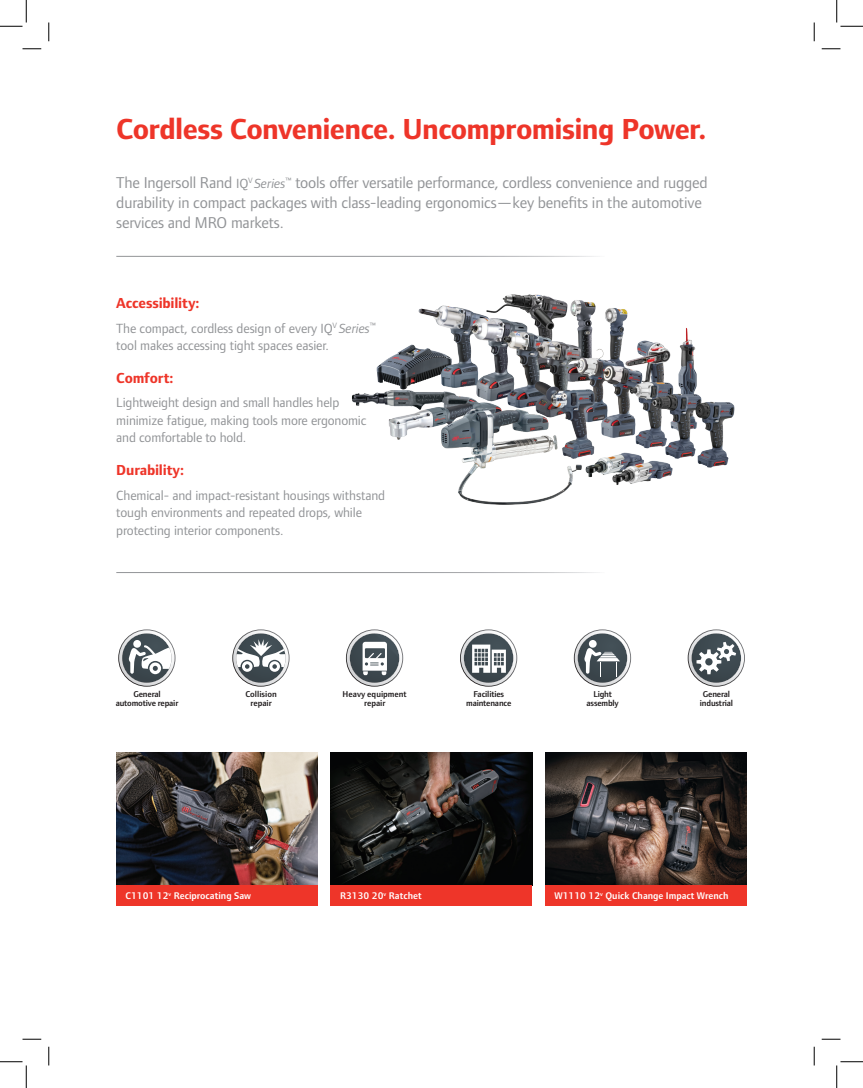
<style>
.page{position:relative;width:863px;height:1088px;background:#fff}
.page>*{position:absolute;margin:0;border:0;box-sizing:border-box;transform-origin:0 0}
.ChartBody{font:700 30px "Foundry Form Sans";letter-spacing:-.02em;color:#ee3529}
.ChartBody-2{font:16.25px/20px "Foundry Form Sans";letter-spacing:-.01em;color:#919396}
.ChartBody-3{font:700 15px "Foundry Form Sans";letter-spacing:-.015em;color:#ee3529}
.ChartBody-4{font:13.75px/17.5px "Foundry Form Sans";letter-spacing:-.01em;color:#919396}
.t1{font:600 10px "Foundry Form Sans";color:#fff}
.ChartBody-5{font:600 8.75px/8.8px "Foundry Form Sans";letter-spacing:-.02em;color:#231f20;text-align:center}
.ChartBody-6{font:600 8.75px/8.8px "Foundry Form Sans";color:#231f20;text-align:center}
.s1{font-size:13.75px}
.s2{font-style:italic;font-size:13.75px}
.s3{font-style:italic}
</style>
<div class="page">
<img style="left:116px;top:752px;width:201px;height:133px">
<img style="left:545px;top:752px;width:201px;height:133px">
<svg style="left:346px;top:629px;width:57px;height:57px"></svg>
<svg style="left:460px;top:629px;width:57px;height:57px"></svg>
<svg style="left:574px;top:629px;width:57px;height:57px"></svg>
<svg style="left:687px;top:629px;width:58px;height:57px"></svg>
<svg style="left:118px;top:629px;width:57px;height:57px"></svg>
<svg style="left:232px;top:629px;width:57px;height:57px"></svg>
<img style="left:352px;top:294px;width:383px;height:211px">
<img style="left:331px;top:752px;width:201px;height:133px">
<div style="left:116px;top:885px;width:201px;height:21px;background:#ee3529"></div>
<div style="left:331px;top:885px;width:201px;height:21px;background:#ee3529"></div>
<div style="left:545px;top:885px;width:201px;height:21px;background:#ee3529"></div>
<svg style="left:22px;top:48px;width:19px;height:2px"></svg>
<svg style="left:821px;top:48px;width:19px;height:2px"></svg>
<svg style="left:22px;top:1038px;width:19px;height:2px"></svg>
<svg style="left:821px;top:1038px;width:19px;height:2px"></svg>
<svg style="left:48px;top:22px;width:2px;height:19px"></svg>
<svg style="left:48px;top:1046px;width:2px;height:19px"></svg>
<svg style="left:813px;top:22px;width:2px;height:19px"></svg>
<svg style="left:813px;top:1046px;width:2px;height:19px"></svg>
<svg style="left:0;top:0;width:27px;height:27px"></svg>
<svg style="left:0;top:1061px;width:27px;height:27px"></svg>
<svg style="left:836px;top:0;width:26px;height:27px"></svg>
<svg style="left:836px;top:1061px;width:26px;height:27px"></svg>
<p class="ChartBody" style="left:116px;top:111px;width:591px">Cordless Convenience. Uncompromising Power.</p>
<p class="ChartBody-2" style="left:116px;top:172px;width:593px">The Ingersoll Rand <span class="s1">IQ</span><sup>V</sup> <span class="s2">Series</span><sup>™</sup> tools offer versatile performance, cordless convenience and rugged durability in compact packages with class-leading ergonomics—key benefits in the automotive services and MRO markets.</p>
<p class="ChartBody-3" style="left:116px;top:294px;width:85px">Accessibility:</p>
<p class="ChartBody-4" style="left:116px;top:319px;width:261px">The compact, cordless design of every IQ<sup>V</sup> <span class="s3">Series</span><sup>™ </sup>tool makes accessing tight spaces easier.</p>
<p class="ChartBody-3" style="left:116px;top:369px;width:59px">Comfort:</p>
<p class="ChartBody-4" style="left:116px;top:394px;width:252px">Lightweight design and small handles help minimize fatigue, making tools more ergonomic and comfortable to hold.</p>
<p class="ChartBody-3" style="left:116px;top:461px;width:69px">Durability:</p>
<p class="ChartBody-4" style="left:116px;top:486px;width:270px">Chemical- and impact-resistant housings withstand tough environments and repeated drops, while protecting interior components.</p>
<p class="ChartBody-5" style="left:116px;top:689px;width:64px">General automotive repair</p>
<p class="ChartBody-6" style="left:245px;top:689px;width:33px">Collision repair</p>
<p class="ChartBody-6" style="left:342px;top:689px;width:66px">Heavy equipment repair</p>
<p class="ChartBody-5" style="left:466px;top:689px;width:47px">Facilities maintenance</p>
<p class="ChartBody-5" style="left:586px;top:689px;width:34px">Light assembly</p>
<p class="ChartBody-5" style="left:700px;top:689px;width:35px">General industrial</p>
<p class="t1" style="left:125px;top:890px;width:127px">C1101 12<sup>v</sup> Reciprocating Saw</p>
<p class="t1" style="left:340px;top:890px;width:83px">R3130 20<sup>v</sup> Ratchet</p>
<p class="t1" style="left:554px;top:890px;width:175px">W1110 12<sup>v</sup> Quick Change Impact Wrench</p>
</div>
